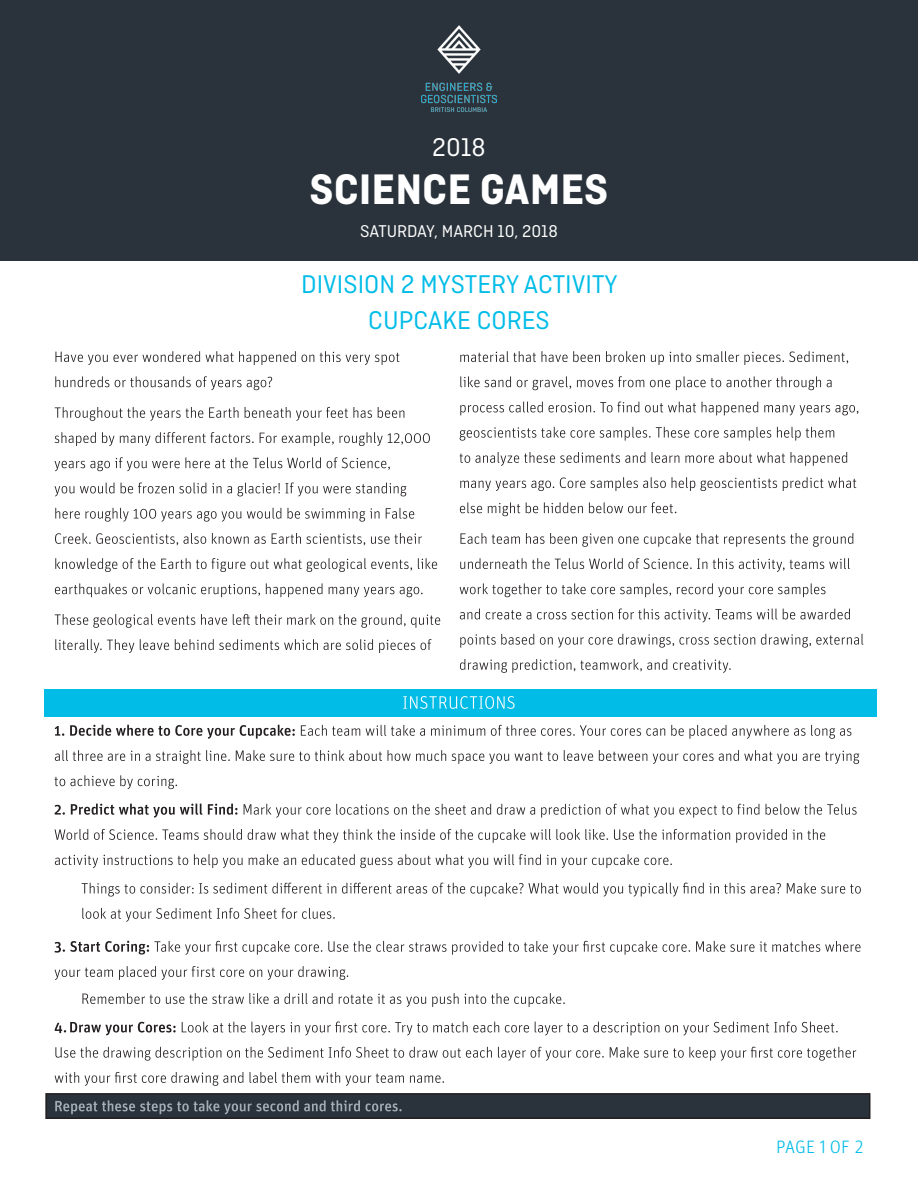
<style>
.page{position:relative;width:918px;height:1188px;background:#fff}
.page>*{position:absolute;margin:0;border:0;box-sizing:border-box;transform-origin:0 0}
.t1{font:700 45px "Ciutadella";color:#fff}
.t2{font:27px/35.7px "Ciutadella";color:#02bce8;text-align:center}
.t3{font:27px "Ciutadella";color:#fff}
.t4{font:18px "Ciutadella";color:#fff}
.t5{font:300 18px "Unit OT";letter-spacing:.005em;color:#02bce8}
</style>
<div class="page">
<div style="left:0;top:0;width:918px;height:261px;background:#2a333b"></div>
<div style="left:44px;top:689px;width:832px;height:28px;background:#02bce8"></div>
<div style="left:46px;top:1094px;width:824px;height:24px;background:#2a333b"></div>
<div style="left:45px;top:1093px;width:825px;height:26px;border:2px solid #231f20"></div>
<img style="left:422px;top:26px;width:74px;height:85px">
<svg style="left:55px;top:639px;width:377px;height:14px"></svg>
<svg style="left:55px;top:614px;width:385px;height:14px"></svg>
<svg style="left:55px;top:583px;width:368px;height:14px"></svg>
<svg style="left:55px;top:558px;width:382px;height:14px"></svg>
<svg style="left:55px;top:533px;width:367px;height:12px"></svg>
<svg style="left:55px;top:508px;width:359px;height:14px"></svg>
<svg style="left:55px;top:483px;width:351px;height:13px"></svg>
<svg style="left:55px;top:457px;width:335px;height:14px"></svg>
<svg style="left:55px;top:432px;width:375px;height:14px"></svg>
<svg style="left:55px;top:407px;width:349px;height:14px"></svg>
<svg style="left:55px;top:376px;width:217px;height:14px"></svg>
<svg style="left:55px;top:351px;width:344px;height:14px"></svg>
<svg style="left:460px;top:659px;width:271px;height:14px"></svg>
<svg style="left:460px;top:634px;width:403px;height:14px"></svg>
<svg style="left:460px;top:609px;width:390px;height:13px"></svg>
<svg style="left:460px;top:583px;width:366px;height:14px"></svg>
<svg style="left:460px;top:558px;width:390px;height:14px"></svg>
<svg style="left:460px;top:533px;width:393px;height:14px"></svg>
<svg style="left:460px;top:502px;width:216px;height:14px"></svg>
<svg style="left:460px;top:477px;width:396px;height:14px"></svg>
<svg style="left:460px;top:452px;width:387px;height:14px"></svg>
<svg style="left:460px;top:427px;width:374px;height:14px"></svg>
<svg style="left:460px;top:402px;width:398px;height:13px"></svg>
<svg style="left:460px;top:376px;width:372px;height:14px"></svg>
<svg style="left:460px;top:351px;width:388px;height:14px"></svg>
<svg style="left:55px;top:1100px;width:347px;height:14px"></svg>
<svg style="left:55px;top:1072px;width:389px;height:14px"></svg>
<svg style="left:55px;top:1047px;width:801px;height:14px"></svg>
<svg style="left:55px;top:1022px;width:783px;height:13px"></svg>
<svg style="left:82px;top:993px;width:483px;height:14px"></svg>
<svg style="left:55px;top:966px;width:293px;height:14px"></svg>
<svg style="left:55px;top:941px;width:806px;height:14px"></svg>
<svg style="left:82px;top:908px;width:253px;height:14px"></svg>
<svg style="left:82px;top:883px;width:779px;height:14px"></svg>
<svg style="left:55px;top:854px;width:617px;height:14px"></svg>
<svg style="left:55px;top:829px;width:770px;height:14px"></svg>
<svg style="left:55px;top:804px;width:802px;height:14px"></svg>
<svg style="left:55px;top:775px;width:122px;height:14px"></svg>
<svg style="left:55px;top:750px;width:804px;height:14px"></svg>
<svg style="left:55px;top:725px;width:796px;height:14px"></svg>
<svg style="left:403px;top:696px;width:112px;height:13px"></svg>
<p class="t3" style="left:432px;top:132px;width:55px">2018</p>
<h1 class="t1" style="left:310px;top:163px;width:300px">SCIENCE GAMES</h1>
<p class="t4" style="left:360px;top:221px;width:199px">SATURDAY, MARCH 10, 2018</p>
<p class="t2" style="left:301px;top:267px;width:318px">DIVISION 2 MYSTERY ACTIVITY<br>CUPCAKE CORES</p>
<p class="t5" style="left:776px;top:1136px;width:89px">PAGE 1 OF 2</p>
</div>
